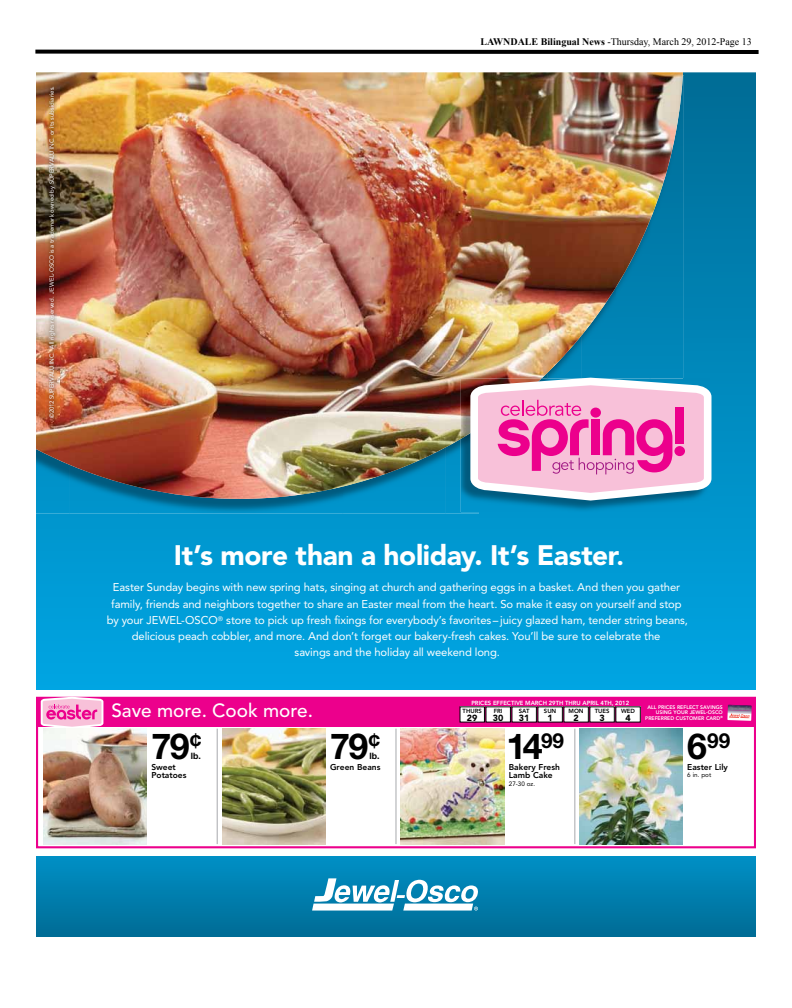
<style>
.page{position:relative;width:792px;height:1008px;background:#fff}
.page>*{position:absolute;margin:0;border:0;box-sizing:border-box;transform-origin:0 0}
.t1{font:700 35.8px "Helvetica Neue";color:#000}
.t2{font:900 28px "Avenir";letter-spacing:-.015em;color:#fff}
.t3{font:700 20.8px "Helvetica Neue";color:#000}
.t4{font:500 18.9px "Avenir";color:#fff}
.t5{font:11.2px/16.2px "Avenir";letter-spacing:-.01em;color:#fff;text-align:center}
.t6{font:10px "Times New Roman";color:#000}
.t7{font:900 8.9px "Avenir";color:#000}
.t8{font:700 8.8px "Helvetica Neue";color:#000}
.t9{font:800 8.4px/8.4px "Avenir";color:#000}
.t10{font:6.3px "Avenir";color:#000}
.t11{font:6px "Avenir";letter-spacing:.015em;color:#fff}
.t12{font:800 5.9px "Avenir";color:#fff}
.t13{font:800 5.9px "Avenir";color:#000}
.t14{font:800 5.1px/5.1px "Avenir";color:#fff;text-align:right}
.s1{font-weight:700}
.s2{font-weight:800}
.s3{font-size:35.8px}
</style>
<div class="page">
<svg style="left:35px;top:49px;width:724px;height:5px"></svg>
<img style="left:36px;top:72px;width:720px;height:618px">
<svg style="left:36px;top:856px;width:720px;height:80px"></svg>
<img style="left:36px;top:499px;width:33px;height:14px">
<img style="left:650px;top:76px;width:34px;height:296px">
<img style="left:616px;top:220px;width:34px;height:152px">
<img style="left:581px;top:287px;width:35px;height:85px">
<img style="left:547px;top:335px;width:35px;height:37px">
<img style="left:445px;top:439px;width:34px;height:74px">
<img style="left:69px;top:499px;width:69px;height:14px">
<img style="left:343px;top:447px;width:103px;height:66px">
<img style="left:138px;top:486px;width:205px;height:27px">
<img style="left:479px;top:512px;width:205px;height:1px">
<img style="left:36px;top:72px;width:227px;height:427px">
<svg style="left:312px;top:878px;width:166px;height:33px"></svg>
<img style="left:461px;top:439px;width:248px;height:73px">
<img style="left:461px;top:378px;width:9px;height:61px">
<svg style="left:470px;top:372px;width:241px;height:129px"></svg>
<img style="left:45px;top:83px;width:14px;height:339px">
<div style="left:36px;top:697px;width:720px;height:151px;border:2px solid #ec008c"></div>
<div style="left:36px;top:697px;width:720px;height:30px;background:#ec008c"></div>
<hr style="left:217px;top:729px;width:1px;height:115px;background:#a7a9ac">
<hr style="left:396px;top:729px;width:1px;height:115px;background:#a7a9ac">
<hr style="left:574px;top:729px;width:1px;height:115px;background:#a7a9ac">
<div style="left:460px;top:707px;width:24px;height:15px;background:#fff"></div>
<div style="left:486px;top:707px;width:24px;height:15px;background:#fff"></div>
<div style="left:512px;top:707px;width:24px;height:15px;background:#fff"></div>
<div style="left:538px;top:707px;width:24px;height:15px;background:#fff"></div>
<div style="left:564px;top:707px;width:24px;height:15px;background:#fff"></div>
<div style="left:590px;top:707px;width:24px;height:15px;background:#fff"></div>
<div style="left:616px;top:707px;width:24px;height:15px;background:#fff"></div>
<svg style="left:727px;top:705px;width:25px;height:16px"></svg>
<img style="left:728px;top:705px;width:24px;height:6px">
<svg style="left:41px;top:697px;width:62px;height:32px"></svg>
<img style="left:43px;top:729px;width:104px;height:115px">
<img style="left:222px;top:729px;width:103px;height:115px">
<img style="left:401px;top:729px;width:103px;height:115px">
<img style="left:579px;top:729px;width:104px;height:115px">
<p class="t11" style="left:48px;top:418px;width:334px;rotate:-90deg">©2012 SUPERVALU INC. All rights reserved. JEWEL-OSCO is a trademark owned by SUPERVALU INC. or its subsidiaries.</p>
<p class="t6" style="left:481px;top:35px;width:273px"><span class="s1">LAWNDALE Bilingual News</span> -Thursday, March 29, 2012-Page 13</p>
<h2 class="t2" style="left:174px;top:539px;width:452px">It’s more than a holiday. It’s Easter<span class="s2">.</span></h2>
<p class="t5" style="left:107px;top:579px;width:583px">Easter Sunday begins with new spring hats, singing at church and gathering eggs in a basket. And then you gather family, friends and neighbors together to share an Easter meal from the heart. So make it easy on yourself and stop by your JEWEL-OSCO<sup>®</sup> store to pick up fresh fixings for everybody’s favorites –juicy glazed ham, tender string beans, delicious peach cobbler, and more. And don’t forget our bakery-fresh cakes. You’ll be sure to celebrate the<br>savings and the holiday all weekend long.</p>
<h3 class="t4" style="left:111px;top:700px;width:203px">Save more. Cook more.</h3>
<p class="t12" style="left:471px;top:699px;width:159px">PRICES EFFECTIVE MARCH 29TH THRU APRIL 4TH, 2012</p>
<p class="t13" style="left:463px;top:708px;width:21px">THURS</p>
<p class="t7" style="left:467px;top:712px;width:12px">29</p>
<p class="t13" style="left:621px;top:708px;width:15px">WED</p>
<p class="t7" style="left:625px;top:712px;width:7px">4</p>
<p class="t14" style="left:645px;top:705px;width:79px">ALL PRICES REFLECT SAVINGS<br>USING YOUR JEWEL-OSCO<br>PREFERRED CUSTOMER CARD<sup>®</sup></p>
<p class="t13" style="left:569px;top:708px;width:17px">MON</p>
<p class="t7" style="left:573px;top:712px;width:7px">2</p>
<p class="t13" style="left:519px;top:708px;width:12px">SAT</p>
<p class="t7" style="left:519px;top:712px;width:12px">31</p>
<p class="t13" style="left:544px;top:708px;width:14px">SUN</p>
<p class="t7" style="left:548px;top:712px;width:7px">1</p>
<p class="t13" style="left:595px;top:708px;width:16px">TUES</p>
<p class="t7" style="left:599px;top:712px;width:7px">3</p>
<p class="t13" style="left:494px;top:708px;width:10px">FRI</p>
<p class="t7" style="left:493px;top:712px;width:12px">30</p>
<h1 class="t1" style="left:151px;top:724px;width:51px">79<sup>¢</sup></h1>
<p class="t8" style="left:191px;top:750px;width:12px">lb.</p>
<h1 class="t1" style="left:330px;top:724px;width:51px">79<sup>¢</sup></h1>
<p class="t8" style="left:370px;top:750px;width:12px">lb.</p>
<h1 class="t1" style="left:507px;top:724px;width:59px">14<sup>99</sup></h1>
<h3 class="t3" style="left:687px;top:728px;width:44px"><span class="s3">6</span>99</h3>
<p class="t9" style="left:151px;top:763px;width:37px">Sweet<br>Potatoes</p>
<p class="t9" style="left:330px;top:763px;width:52px">Green Beans</p>
<p class="t9" style="left:509px;top:763px;width:53px">Bakery Fresh<br>Lamb Cake</p>
<p class="t10" style="left:509px;top:780px;width:28px">27-30 oz.</p>
<p class="t9" style="left:687px;top:763px;width:42px">Easter Lily</p>
<p class="t10" style="left:687px;top:771px;width:25px">6 in. pot</p>
</div>
